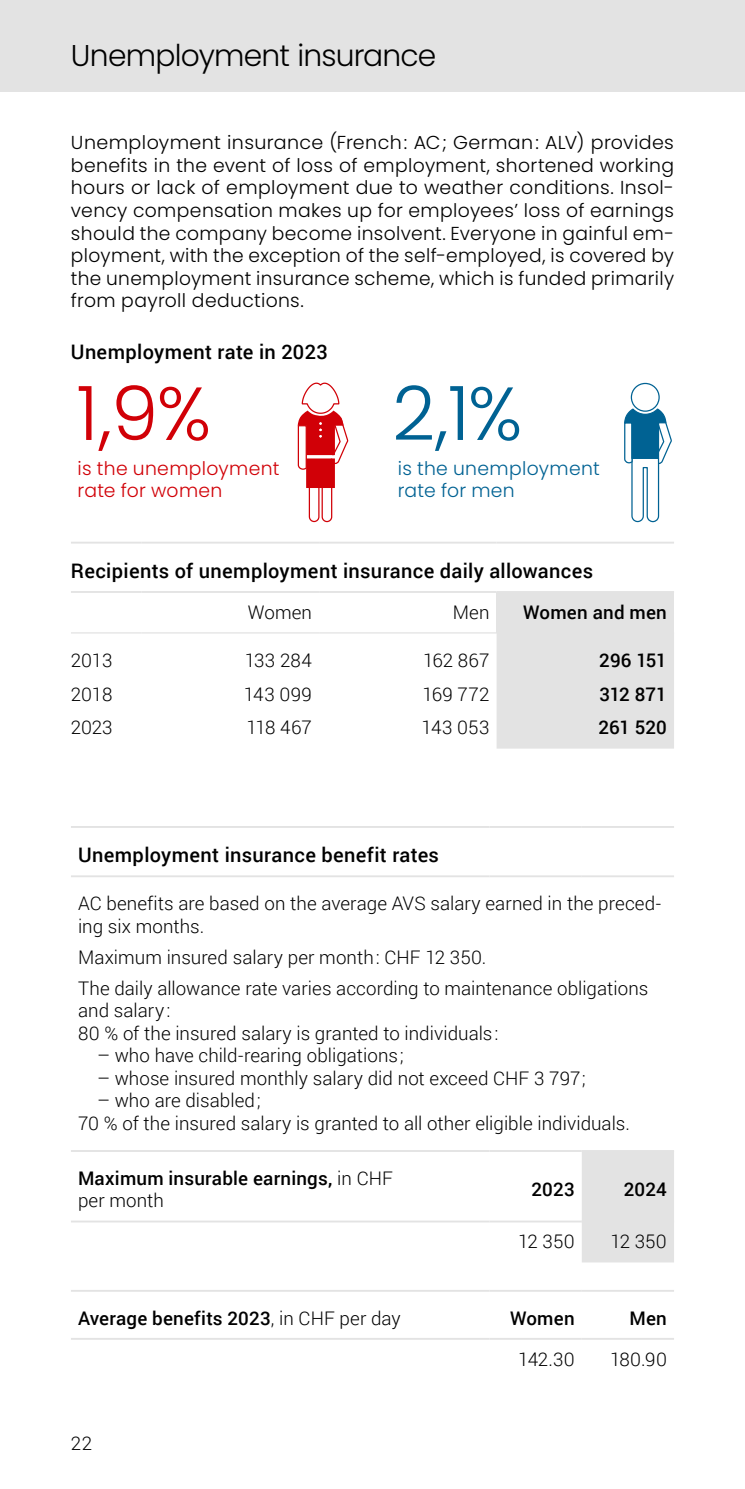
<style>
.page{position:relative;width:745px;height:1489px;background:#fff}
.page>*{position:absolute;margin:0;border:0;box-sizing:border-box;transform-origin:0 0}
.t1{font:300 75px "Poppins";color:#d10007}
.t2{font:300 75px "Poppins";color:#006293}
.t3{font:300 30px "Poppins";letter-spacing:-.025em;color:#000}
.Titel_Tabelle_Roboto{font:500 20px "Roboto";letter-spacing:.015em;color:#000}
.Table_Text{font:300 18.75px/22.5px "Roboto";color:#000}
.Text{font:300 18.75px/22.5px "Poppins";letter-spacing:.02em;color:#000;text-align:justify}
.Table_Text-2{font:500 18.75px/22.5px "Roboto";letter-spacing:.01em;color:#000}
.Table_Data{font:300 18.75px "Roboto";letter-spacing:.005em;color:#000}
.t4{font:300 18.75px/22.5px "Poppins";letter-spacing:.02em;color:#d10007}
.t5{font:300 18.75px/22.5px "Poppins";letter-spacing:.02em;color:#006293}
.Table_Text_Right{font:500 18.75px "Roboto";letter-spacing:.015em;color:#000}
.Table_Data-2{font:500 18.75px "Roboto";color:#000}
.Table_Text_Right-2{font:300 18.75px "Roboto";letter-spacing:.005em;color:#000}
.s1{font-weight:300}
</style>
<div class="page">
<div style="left:0;top:0;width:744px;height:92px;background:#e3e3e3"></div>
<svg style="left:624px;top:382px;width:48px;height:141px"></svg>
<svg style="left:297px;top:382px;width:52px;height:141px"></svg>
<div style="left:581px;top:1151px;width:92px;height:111px;background:#e3e3e3"></div>
<hr style="left:71px;top:826px;width:418px;height:1px;background:#e3e3e3">
<hr style="left:489px;top:826px;width:92px;height:1px;background:#e3e3e3">
<hr style="left:581px;top:826px;width:92px;height:1px;background:#e3e3e3">
<hr style="left:71px;top:875px;width:418px;height:2px;background:#e3e3e3">
<hr style="left:489px;top:875px;width:92px;height:2px;background:#e3e3e3">
<hr style="left:581px;top:875px;width:92px;height:2px;background:#e3e3e3">
<hr style="left:71px;top:1149px;width:418px;height:2px;background:#e3e3e3">
<hr style="left:489px;top:1149px;width:92px;height:2px;background:#e3e3e3">
<hr style="left:581px;top:1149px;width:92px;height:2px;background:#e3e3e3">
<hr style="left:71px;top:1220px;width:418px;height:2px;background:#e3e3e3">
<hr style="left:489px;top:1220px;width:92px;height:2px;background:#e3e3e3">
<hr style="left:581px;top:1220px;width:92px;height:2px;background:#e3e3e3">
<hr style="left:71px;top:1289px;width:418px;height:2px;background:#e3e3e3">
<hr style="left:489px;top:1289px;width:92px;height:2px;background:#e3e3e3">
<hr style="left:581px;top:1289px;width:92px;height:2px;background:#e3e3e3">
<hr style="left:71px;top:1337px;width:418px;height:2px;background:#e3e3e3">
<hr style="left:489px;top:1337px;width:92px;height:2px;background:#e3e3e3">
<hr style="left:581px;top:1337px;width:92px;height:2px;background:#e3e3e3">
<div style="left:496px;top:592px;width:177px;height:41px;background:#e3e3e3"></div>
<div style="left:496px;top:633px;width:177px;height:115px;background:#e3e3e3"></div>
<hr style="left:71px;top:541px;width:71px;height:2px;background:#e3e3e3">
<hr style="left:142px;top:541px;width:177px;height:2px;background:#e3e3e3">
<hr style="left:319px;top:541px;width:177px;height:2px;background:#e3e3e3">
<hr style="left:496px;top:541px;width:177px;height:2px;background:#e3e3e3">
<hr style="left:71px;top:632px;width:71px;height:1px;background:#e3e3e3">
<hr style="left:142px;top:632px;width:177px;height:1px;background:#e3e3e3">
<hr style="left:319px;top:632px;width:177px;height:1px;background:#e3e3e3">
<hr style="left:71px;top:591px;width:71px;height:2px;background:#e3e3e3">
<hr style="left:142px;top:591px;width:177px;height:2px;background:#e3e3e3">
<hr style="left:319px;top:591px;width:177px;height:2px;background:#e3e3e3">
<hr style="left:496px;top:591px;width:177px;height:2px;background:#e3e3e3">
<h2 class="t3" style="left:71px;top:38px;width:367px">Unemployment insurance</h2>
<p class="Text" style="left:71px;top:132px;width:604px">Unemployment insurance (French: AC; German: ALV) provides benefits in the event of loss of employment, shortened working hours or lack of employment due to weather conditions. Insol&shy;vency compensation makes up for employees’ loss of earnings should the company become insolvent. Everyone in gainful em&shy;ployment, with the exception of the self-employed, is covered by the unemployment insurance scheme, which is funded primarily from payroll deductions.</p>
<p class="Titel_Tabelle_Roboto" style="left:71px;top:338px;width:258px">Unemployment rate in 2023</p>
<p class="t1" style="left:76px;top:370px;width:136px">1,9%</p>
<p class="t2" style="left:392px;top:370px;width:131px">2,1%</p>
<p class="t4" style="left:77px;top:457px;width:203px">is the unemployment rate for women</p>
<p class="t5" style="left:397px;top:457px;width:203px">is the unemployment rate for men</p>
<p class="Titel_Tabelle_Roboto" style="left:71px;top:556px;width:523px">Recipients of unemployment insurance daily allowances</p>
<p class="Table_Text_Right-2" style="left:248px;top:599px;width:66px">Women</p>
<p class="Table_Text_Right-2" style="left:452px;top:599px;width:38px">Men</p>
<p class="Table_Text_Right" style="left:523px;top:599px;width:145px">Women and men</p>
<p class="Table_Text" style="left:71px;top:648px;width:43px">2013</p>
<p class="Table_Data" style="left:245px;top:647px;width:69px">133 284</p>
<p class="Table_Data" style="left:423px;top:647px;width:68px">162 867</p>
<p class="Table_Data-2" style="left:598px;top:647px;width:69px">296 151</p>
<p class="Table_Text" style="left:71px;top:682px;width:43px">2018</p>
<p class="Table_Data" style="left:243px;top:681px;width:70px">143 099</p>
<p class="Table_Data" style="left:422px;top:681px;width:68px">169 772</p>
<p class="Table_Data-2" style="left:599px;top:680px;width:69px">312 871</p>
<p class="Table_Text" style="left:71px;top:715px;width:43px">2023</p>
<p class="Table_Data" style="left:246px;top:714px;width:67px">118 467</p>
<p class="Table_Data" style="left:421px;top:714px;width:69px">143 053</p>
<p class="Table_Data-2" style="left:598px;top:714px;width:70px">261 520</p>
<p class="Titel_Tabelle_Roboto" style="left:78px;top:840px;width:362px">Unemployment insurance benefit rates</p>
<p class="Table_Text" style="left:78px;top:891px;width:584px">AC benefits are based on the average AVS salary earned in the preced&shy;ing six months.</p>
<p class="Table_Text" style="left:78px;top:945px;width:409px">Maximum insured salary per month: CHF 12 350.</p>
<p class="Table_Text" style="left:78px;top:976px;width:571px">The daily allowance rate varies according to maintenance obligations and salary :</p>
<p class="Table_Text" style="left:78px;top:1021px;width:421px">80 % of the insured salary is granted to individuals:</p>
<p class="Table_Text" style="left:97px;top:1043px;width:308px">– who have child-rearing obligations;</p>
<p class="Table_Text" style="left:97px;top:1066px;width:490px">– whose insured monthly salary did not exceed CHF 3 797;</p>
<p class="Table_Text" style="left:97px;top:1088px;width:165px">– who are disabled;</p>
<p class="Table_Text" style="left:78px;top:1111px;width:553px">70 % of the insured salary is granted to all other eligible individuals.</p>
<p class="Table_Text-2" style="left:78px;top:1166px;width:316px">Maximum insurable earnings, <span class="s1">in CHF per month</span></p>
<p class="Table_Text_Right" style="left:531px;top:1176px;width:45px">2023</p>
<p class="Table_Text_Right" style="left:623px;top:1176px;width:45px">2024</p>
<p class="Table_Data" style="left:517px;top:1228px;width:58px">12 350</p>
<p class="Table_Data" style="left:610px;top:1228px;width:58px">12 350</p>
<p class="Table_Text-2" style="left:78px;top:1305px;width:324px">Average benefits 2023<span class="s1">, in CHF per day</span></p>
<p class="Table_Text_Right" style="left:509px;top:1304px;width:66px">Women</p>
<p class="Table_Text_Right" style="left:629px;top:1304px;width:39px">Men</p>
<p class="Table_Data" style="left:518px;top:1345px;width:58px">142.30</p>
<p class="Table_Data" style="left:609px;top:1345px;width:58px">180.90</p>
<p class="Table_Text" style="left:71px;top:1431px;width:23px">22</p>
</div>
